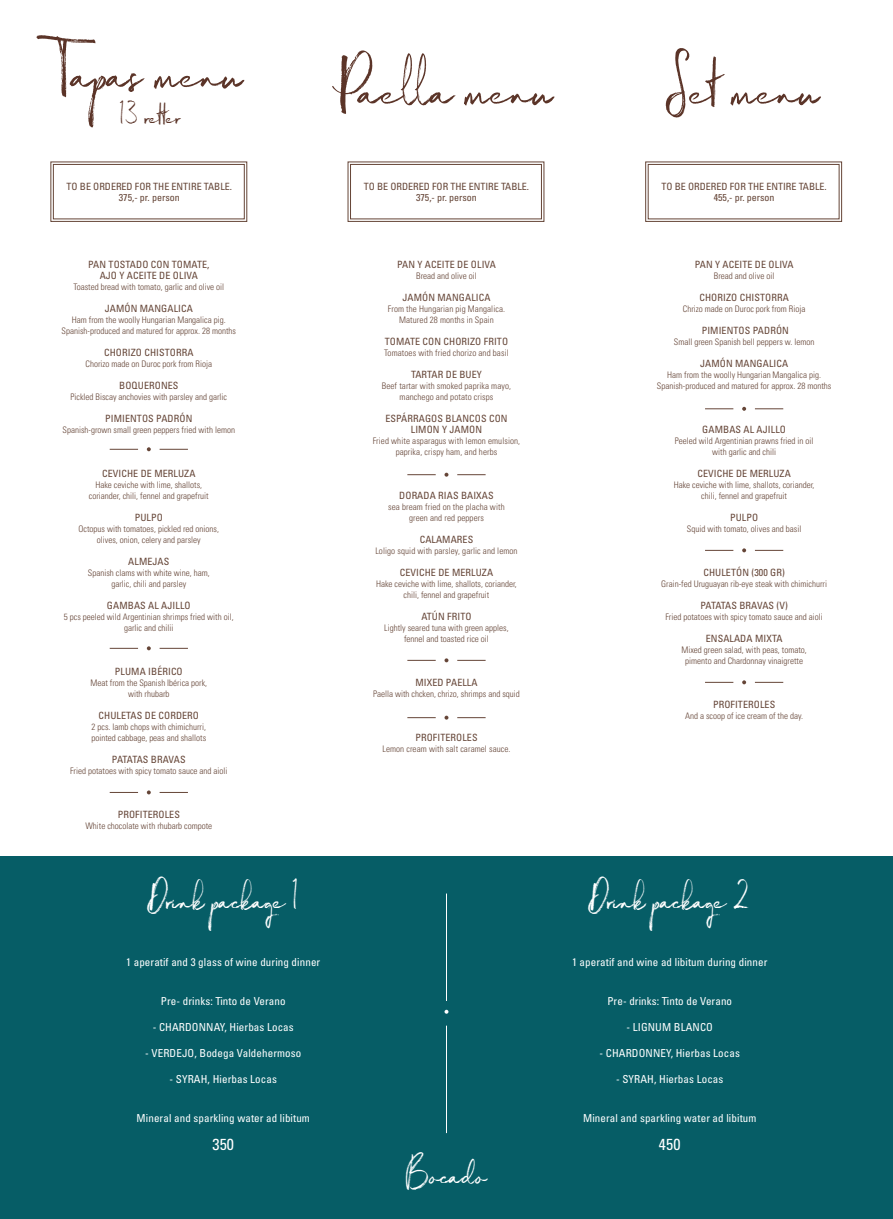
<style>
.page{position:relative;width:893px;height:1219px;background:#fff}
.page>*{position:absolute;margin:0;border:0;box-sizing:border-box;transform-origin:0 0}
.t1{font:74px "Magnite";letter-spacing:-.005em;color:#5b3428}
.t2{font:42px "Magnite";color:#fff}
.t3{font:32px "Magnite";letter-spacing:.005em;color:#5b3428}
.t4{font:condensed 16px "Univers LT Pro";letter-spacing:.01em;color:#fff}
.t5{font:condensed 11px "Univers LT Pro";letter-spacing:.01em;color:#fff}
.t6{font:condensed 10px/11px "Univers LT Pro";letter-spacing:.01em;color:#654537;text-align:center}
.t7{font:condensed 10px "Univers LT Pro";letter-spacing:-.025em;color:#654537}
.t8{font:300 condensed 9px/11px "Univers LT Pro";color:#654537;text-align:center}
</style>
<div class="page">
<div style="left:0;top:856px;width:893px;height:363px;background:#065d66"></div>
<hr style="left:446px;top:893px;width:1px;height:108px;background:#fff">
<hr style="left:446px;top:1026px;width:1px;height:107px;background:#fff">
<svg style="left:444px;top:1010px;width:4px;height:4px"></svg>
<svg style="left:50px;top:161px;width:197px;height:61px"></svg>
<div style="left:53px;top:164px;width:192px;height:55px;border:1px solid #654537"></div>
<svg style="left:347px;top:161px;width:197px;height:61px"></svg>
<div style="left:350px;top:164px;width:192px;height:55px;border:1px solid #654537"></div>
<svg style="left:645px;top:161px;width:197px;height:61px"></svg>
<div style="left:648px;top:164px;width:191px;height:55px;border:1px solid #654537"></div>
<svg style="left:110px;top:449px;width:28px;height:1px"></svg>
<svg style="left:110px;top:648px;width:28px;height:1px"></svg>
<svg style="left:110px;top:792px;width:28px;height:1px"></svg>
<svg style="left:407px;top:474px;width:29px;height:1px"></svg>
<svg style="left:407px;top:660px;width:29px;height:1px"></svg>
<svg style="left:407px;top:717px;width:29px;height:1px"></svg>
<svg style="left:705px;top:550px;width:28px;height:1px"></svg>
<svg style="left:705px;top:682px;width:28px;height:1px"></svg>
<svg style="left:705px;top:409px;width:28px;height:1px"></svg>
<svg style="left:160px;top:449px;width:28px;height:1px"></svg>
<svg style="left:160px;top:648px;width:28px;height:1px"></svg>
<svg style="left:160px;top:792px;width:28px;height:1px"></svg>
<svg style="left:457px;top:474px;width:29px;height:1px"></svg>
<svg style="left:457px;top:660px;width:29px;height:1px"></svg>
<svg style="left:457px;top:717px;width:29px;height:1px"></svg>
<svg style="left:755px;top:550px;width:28px;height:1px"></svg>
<svg style="left:755px;top:682px;width:28px;height:1px"></svg>
<svg style="left:755px;top:409px;width:28px;height:1px"></svg>
<svg style="left:147px;top:447px;width:4px;height:4px"></svg>
<svg style="left:147px;top:646px;width:4px;height:4px"></svg>
<svg style="left:147px;top:790px;width:4px;height:4px"></svg>
<svg style="left:444px;top:473px;width:4px;height:4px"></svg>
<svg style="left:444px;top:658px;width:4px;height:4px"></svg>
<svg style="left:444px;top:716px;width:4px;height:4px"></svg>
<svg style="left:742px;top:548px;width:4px;height:4px"></svg>
<svg style="left:742px;top:680px;width:4px;height:4px"></svg>
<svg style="left:742px;top:407px;width:4px;height:4px"></svg>
<h1 class="t1" style="left:59px;top:18px;width:186px">Tapas menu</h1>
<h3 class="t3" style="left:120px;top:93px;width:63px">13 retter</h3>
<h1 class="t1" style="left:341px;top:35px;width:214px">Paella menu</h1>
<h1 class="t1" style="left:669px;top:35px;width:152px">Set menu</h1>
<p class="t6" style="left:67px;top:180px;width:167px">TO BE ORDERED FOR THE ENTIRE TABLE.<br>375,- pr. person</p>
<p class="t6" style="left:364px;top:180px;width:167px">TO BE ORDERED FOR THE ENTIRE TABLE.<br>375,- pr. person</p>
<p class="t6" style="left:661px;top:180px;width:167px">TO BE ORDERED FOR THE ENTIRE TABLE.<br>455,- pr. person</p>
<p class="t6" style="left:88px;top:258px;width:123px">PAN TOSTADO CON TOMATE,<br>AJO Y ACEITE DE OLIVA</p>
<p class="t8" style="left:73px;top:280px;width:152px">Toasted bread with tomato, garlic and olive oil</p>
<p class="t6" style="left:105px;top:302px;width:90px">JAMÓN MANGALICA</p>
<p class="t8" style="left:62px;top:313px;width:176px">Ham from the woolly Hungarian Mangalica pig.<br>Spanish-produced and matured for approx. 28 months</p>
<p class="t6" style="left:104px;top:346px;width:91px">CHORIZO CHISTORRA</p>
<p class="t8" style="left:86px;top:357px;width:128px">Chorizo made on Duroc pork from Rioja</p>
<p class="t6" style="left:119px;top:379px;width:61px">BOQUERONES</p>
<p class="t8" style="left:71px;top:390px;width:158px">Pickled Biscay anchovies with parsley and garlic</p>
<p class="t6" style="left:105px;top:412px;width:89px">PIMIENTOS PADRÓN</p>
<p class="t8" style="left:63px;top:423px;width:174px">Spanish-grown small green peppers fried with lemon</p>
<p class="t6" style="left:102px;top:467px;width:95px">CEVICHE DE MERLUZA</p>
<p class="t8" style="left:89px;top:478px;width:121px">Hake ceviche with lime, shallots, coriander, chili, fennel and grapefruit</p>
<p class="t6" style="left:135px;top:511px;width:30px">PULPO</p>
<p class="t8" style="left:79px;top:522px;width:142px">Octopus with tomatoes, pickled red onions, olives, onion, celery and parsley</p>
<p class="t6" style="left:128px;top:555px;width:43px">ALMEJAS</p>
<p class="t8" style="left:88px;top:566px;width:123px">Spanish clams with white wine, ham, garlic, chili and parsley</p>
<p class="t6" style="left:107px;top:599px;width:85px">GAMBAS AL AJILLO</p>
<p class="t8" style="left:64px;top:610px;width:171px">5 pcs peeled wild Argentinian shrimps fried with oil, garlic and chilii</p>
<p class="t6" style="left:115px;top:665px;width:69px">PLUMA IBÉRICO</p>
<p class="t8" style="left:90px;top:676px;width:118px">Meat from the Spanish Ibérica pork, with rhubarb</p>
<p class="t6" style="left:99px;top:709px;width:102px">CHULETAS DE CORDERO</p>
<p class="t8" style="left:91px;top:720px;width:116px;text-align:left">2 pcs. lamb chops with chimichurri, pointed cabbage, peas and shallots</p>
<p class="t7" style="left:112px;top:753px;width:75px">PATATAS BRAVAS</p>
<p class="t8" style="left:70px;top:764px;width:159px">Fried potatoes with spicy tomato sauce and aioli</p>
<p class="t6" style="left:118px;top:808px;width:64px">PROFITEROLES</p>
<p class="t8" style="left:85px;top:819px;width:128px">White chocolate with rhubarb compote</p>
<p class="t6" style="left:397px;top:258px;width:100px">PAN Y ACEITE DE OLIVA</p>
<p class="t8" style="left:416px;top:269px;width:62px">Bread and olive oil</p>
<p class="t6" style="left:402px;top:291px;width:90px">JAMÓN MANGALICA</p>
<p class="t8" style="left:388px;top:302px;width:119px">From the Hungarian pig Mangalica.<br>Matured 28 months in Spain</p>
<p class="t6" style="left:385px;top:335px;width:125px">TOMATE CON CHORIZO FRITO</p>
<p class="t8" style="left:384px;top:346px;width:126px">Tomatoes with fried chorizo and basil</p>
<p class="t6" style="left:411px;top:368px;width:72px">TARTAR DE BUEY</p>
<p class="t8" style="left:382px;top:379px;width:131px">Beef tartar with smoked paprika mayo, manchego and potato crisps</p>
<p class="t6" style="left:385px;top:412px;width:124px">ESPÁRRAGOS BLANCOS CON<br>LIMON Y JAMON</p>
<p class="t8" style="left:373px;top:434px;width:149px">Fried white asparagus with lemon emulsion, paprika, crispy ham, and herbs</p>
<p class="t6" style="left:399px;top:489px;width:96px">DORADA RIAS BAIXAS</p>
<p class="t8" style="left:388px;top:500px;width:118px">sea bream fried on the placha with green and red peppers</p>
<p class="t6" style="left:420px;top:533px;width:55px">CALAMARES</p>
<p class="t8" style="left:375px;top:544px;width:144px">Loligo squid with parsley, garlic and lemon</p>
<p class="t6" style="left:400px;top:566px;width:95px">CEVICHE DE MERLUZA</p>
<p class="t8" style="left:376px;top:577px;width:142px">Hake ceviche with lime, shallots, coriander, chili, fennel and grapefruit</p>
<p class="t6" style="left:421px;top:610px;width:52px">ATÚN FRITO</p>
<p class="t8" style="left:384px;top:621px;width:126px">Lightly seared tuna with green apples, fennel and toasted rice oil</p>
<p class="t6" style="left:415px;top:676px;width:64px">MIXED PAELLA</p>
<p class="t8" style="left:373px;top:687px;width:148px">Paella with chcken, chrizo, shrimps and squid</p>
<p class="t6" style="left:415px;top:731px;width:64px">PROFITEROLES</p>
<p class="t8" style="left:382px;top:742px;width:130px">Lemon cream with salt caramel sauce.</p>
<p class="t6" style="left:695px;top:258px;width:100px">PAN Y ACEITE DE OLIVA</p>
<p class="t8" style="left:714px;top:269px;width:62px">Bread and olive oil</p>
<p class="t6" style="left:699px;top:291px;width:91px">CHORIZO CHISTORRA</p>
<p class="t8" style="left:683px;top:302px;width:124px">Chrizo made on Duroc pork from Rioja</p>
<p class="t6" style="left:702px;top:324px;width:89px">PIMIENTOS PADRÓN</p>
<p class="t8" style="left:674px;top:335px;width:142px">Small green Spanish bell peppers w. lemon</p>
<p class="t6" style="left:700px;top:357px;width:90px">JAMÓN MANGALICA</p>
<p class="t8" style="left:657px;top:368px;width:176px">Ham from the woolly Hungarian Mangalica pig.<br>Spanish-produced and matured for approx. 28 months</p>
<p class="t6" style="left:702px;top:423px;width:85px">GAMBAS AL AJILLO</p>
<p class="t8" style="left:675px;top:434px;width:140px">Peeled wild Argentinian prawns fried in oil with garlic and chili</p>
<p class="t6" style="left:697px;top:467px;width:95px">CEVICHE DE MERLUZA</p>
<p class="t8" style="left:674px;top:478px;width:142px">Hake ceviche with lime, shallots, coriander, chili, fennel and grapefruit</p>
<p class="t6" style="left:730px;top:511px;width:30px">PULPO</p>
<p class="t8" style="left:687px;top:522px;width:116px">Squid with tomato, olives and basil</p>
<p class="t6" style="left:703px;top:566px;width:83px">CHULETÓN (300 GR)</p>
<p class="t8" style="left:661px;top:577px;width:167px">Grain-fed Uruguayan rib-eye steak with chimichurri</p>
<p class="t7" style="left:700px;top:599px;width:89px">PATATAS BRAVAS (V)</p>
<p class="t8" style="left:665px;top:610px;width:159px">Fried potatoes with spicy tomato sauce and aioli</p>
<p class="t6" style="left:706px;top:632px;width:78px">ENSALADA MIXTA</p>
<p class="t8" style="left:681px;top:643px;width:127px">Mixed green salad, with peas, tomato, pimento and Chardonnay vinaigrette</p>
<p class="t6" style="left:713px;top:698px;width:64px">PROFITEROLES</p>
<p class="t8" style="left:685px;top:709px;width:119px">And a scoop of ice cream of the day.</p>
<h2 class="t2" style="left:148px;top:869px;width:151px">Drink package 1</h2>
<h2 class="t2" style="left:589px;top:869px;width:162px">Drink package 2</h2>
<p class="t5" style="left:126px;top:955px;width:196px">1 aperatif and 3 glass of wine during dinner</p>
<p class="t5" style="left:161px;top:994px;width:126px">Pre- drinks: Tinto de Verano</p>
<p class="t5" style="left:153px;top:1020px;width:143px">- CHARDONNAY, Hierbas Locas</p>
<p class="t5" style="left:145px;top:1046px;width:158px">- VERDEJO, Bodega Valdehermoso</p>
<p class="t5" style="left:170px;top:1072px;width:109px">- SYRAH, Hierbas Locas</p>
<p class="t5" style="left:137px;top:1111px;width:175px">Mineral and sparkling water ad libitum</p>
<p class="t5" style="left:572px;top:955px;width:197px">1 aperatif and wine ad libitum during dinner</p>
<p class="t5" style="left:607px;top:994px;width:126px">Pre- drinks: Tinto de Verano</p>
<p class="t5" style="left:626px;top:1020px;width:88px">- LIGNUM BLANCO</p>
<p class="t5" style="left:599px;top:1046px;width:142px">- CHARDONNEY, Hierbas Locas</p>
<p class="t5" style="left:616px;top:1072px;width:109px">- SYRAH, Hierbas Locas</p>
<p class="t5" style="left:583px;top:1111px;width:175px">Mineral and sparkling water ad libitum</p>
<h3 class="t4" style="left:212px;top:1134px;width:23px">350</h3>
<h3 class="t4" style="left:659px;top:1134px;width:23px">450</h3>
<h2 class="t2" style="left:406px;top:1144px;width:82px">Bocado</h2>
</div>
